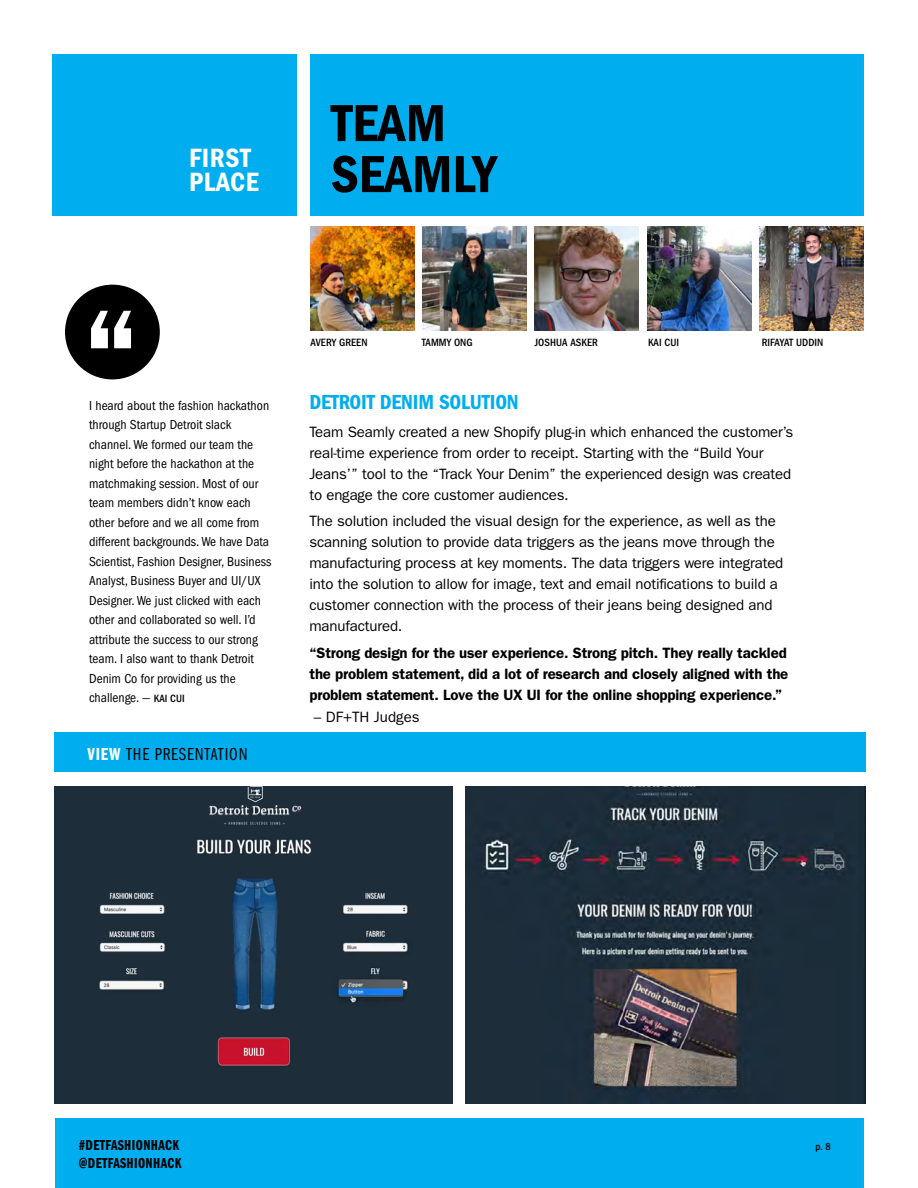
<style>
.page{position:relative;width:918px;height:1188px;background:#fff}
.page>*{position:absolute;margin:0;border:0;box-sizing:border-box;transform-origin:0 0}
.t1{font:135px "ITC Franklin Gothic Std Dm Cd";color:#fff}
.t2{font:54px/51px "ITC Franklin Gothic Std Dm Cd";color:#000}
.t3{font:27.45px/24px "ITC Franklin Gothic Std Dm Cd";letter-spacing:.025em;color:#fff}
.t4{font:21px "ITC Franklin Gothic Std Dm Cd";letter-spacing:-.01em;color:#00aeef}
.t5{font:18px "ITC Franklin Gothic Std Bk Cp";letter-spacing:.05em;color:#000}
.t6{font:15px/21px "ITC Franklin Gothic Std";letter-spacing:-.01em;color:#000}
.t7{font:600 15px/21px "ITC Franklin Gothic Std";letter-spacing:-.01em;color:#000;text-align:justify}
.t8{font:15px "ITC Franklin Gothic Std Dm Cp";letter-spacing:.025em;color:#000}
.t9{font:condensed 13.5px/19.5px "ITC Franklin Gothic Std";color:#000}
.t10{font:500 condensed 10.95px "ITC Franklin Gothic Std";letter-spacing:.005em;color:#000}
.t11{font:500 condensed 10.5px "ITC Franklin Gothic Std";color:#000}
.s1{font-weight:500;font-size:10.95px}
.s2{font-family:"ITC Franklin Gothic Std Dm Cp";color:#fff}
</style>
<div class="page">
<div style="left:54px;top:732px;width:811px;height:40px;background:#00aeef"></div>
<img style="left:647px;top:227px;width:104px;height:104px">
<img style="left:423px;top:227px;width:104px;height:104px">
<img style="left:310px;top:227px;width:104px;height:104px">
<img style="left:535px;top:227px;width:104px;height:104px">
<div style="left:65px;top:285px;width:95px;height:94px;background:#000;border-radius:50%"></div>
<img style="left:54px;top:786px;width:398px;height:317px">
<img style="left:466px;top:786px;width:399px;height:317px">
<div style="left:53px;top:54px;width:244px;height:161px;background:#00aeef"></div>
<div style="left:310px;top:54px;width:554px;height:161px;background:#00aeef"></div>
<div style="left:55px;top:1119px;width:809px;height:69px;background:#00aeef"></div>
<img style="left:759px;top:227px;width:104px;height:104px">
<h3 class="t3" style="left:189px;top:146px;width:71px">FIRST<br>PLACE</h3>
<h2 class="t2" style="left:331px;top:98px;width:167px">TEAM<br>SEAMLY</h2>
<h1 class="t1" style="left:82px;top:280px;width:59px">“</h1>
<p class="t9" style="left:89px;top:396px;width:184px">I heard about the fashion hackathon through Startup Detroit slack channel. We formed our team the night before the hackathon at the matchmaking session. Most of our team members didn’t know each other before and we all come from different backgrounds. We have Data<br>Scientist, Fashion Designer, Business<br>Analyst, Business Buyer and UI/UX<br>Designer. We just clicked with each other and collaborated so well. I’d attribute the success to our strong team. I also want to thank Detroit<br>Denim Co for providing us the challenge. — <span class="s1">KAI CUI</span></p>
<p class="t5" style="left:87px;top:744px;width:162px"><span class="s2">VIEW</span> THE PRESENTATION</p>
<p class="t10" style="left:310px;top:337px;width:59px">AVERY GREEN</p>
<p class="t10" style="left:422px;top:337px;width:52px">TAMMY ONG</p>
<p class="t10" style="left:535px;top:337px;width:65px">JOSHUA ASKER</p>
<p class="t10" style="left:648px;top:337px;width:33px">KAI CUI</p>
<p class="t10" style="left:762px;top:337px;width:63px">RIFAYAT UDDIN</p>
<h3 class="t4" style="left:309px;top:390px;width:211px">DETROIT DENIM SOLUTION</h3>
<p class="t6" style="left:309px;top:421px;width:485px">Team Seamly created a new Shopify plug-in which enhanced the customer’s real-time experience from order to receipt. Starting with the “Build Your Jeans’” tool to the “Track Your Denim” the experienced design was created to engage the core customer audiences.</p>
<p class="t6" style="left:309px;top:511px;width:475px">The solution included the visual design for the experience, as well as the scanning solution to provide data triggers as the jeans move through the manufacturing process at key moments. The data triggers were integrated into the solution to allow for image, text and email notifications to build a customer connection with the process of their jeans being designed and manufactured.</p>
<p class="t7" style="left:309px;top:642px;width:480px">“Strong design for the user experience. Strong pitch. They really tackled the problem statement, did a lot of research and closely aligned with the problem statement. Love the UX UI for the online shopping experience.”</p>
<p class="t6" style="left:314px;top:707px;width:107px">– DF+TH Judges</p>
<p class="t8" style="left:79px;top:1137px;width:102px">#DETFASHIONHACK</p>
<p class="t11" style="left:815px;top:1140px;width:17px">p. 8</p>
<p class="t8" style="left:79px;top:1155px;width:104px">@DETFASHIONHACK</p>
</div>
